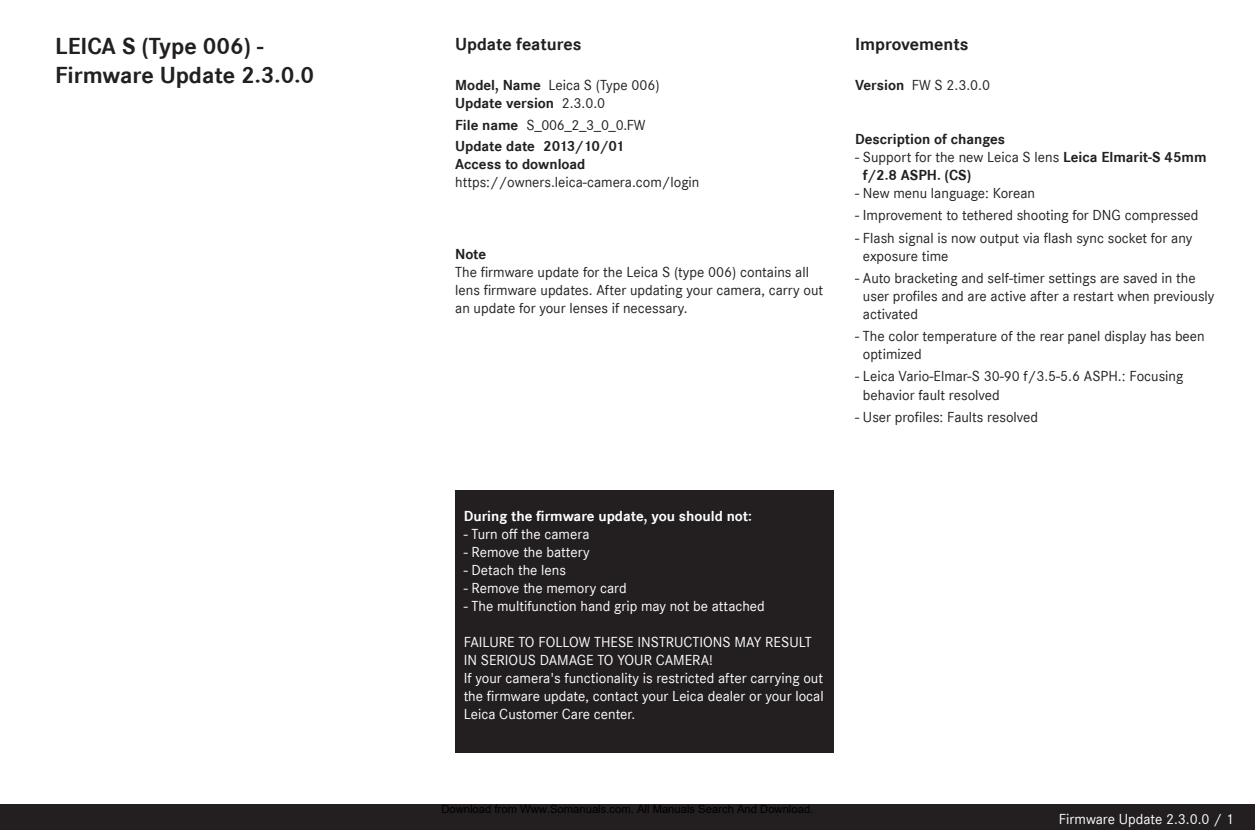
<style>
.page{position:relative;width:1255px;height:830px;background:#fff}
.page>*{position:absolute;margin:0;border:0;box-sizing:border-box;transform-origin:0 0}
.t1{font:700 24px/28.8px "Corporate S";color:#231f20}
.t2{font:700 18px "Corporate S";color:#231f20}
.t3{font:15px/18px "Corporate S";color:#231f20}
.t4{font:15px/18px "Corporate S";color:#fff}
.t5{font:700 15px/18px "Corporate S";color:#231f20}
.t6{font:700 15px "Corporate S";color:#fff}
.t7{font:11.25px "Arial";color:#000}
.s1{font-weight:400}
.s2{font-weight:700}
</style>
<div class="page">
<div style="left:0;top:804px;width:1254px;height:25px;background:#231f20"></div>
<div style="left:455px;top:490px;width:378px;height:263px;background:#231f20"></div>
<h1 class="t1" style="left:55px;top:33px;width:260px">LEICA S (Type 006) -<br>Firmware Update 2.3.0.0</h1>
<p class="t2" style="left:455px;top:34px;width:128px">Update features</p>
<p class="t5" style="left:455px;top:76px;width:206px">Model, Name <span class="s1">Leica S (Type 006)<br></span>Update version <span class="s1">2.3.0.0</span></p>
<p class="t5" style="left:455px;top:114px;width:192px;line-height:21.6px">File name <span class="s1">S_006_2_3_0_0.FW<br></span>Update date 2013/10/01</p>
<p class="t5" style="left:455px;top:155px;width:132px">Access to download</p>
<p class="t3" style="left:455px;top:173px;width:246px">https://owners.leica-camera.com/login</p>
<p class="t5" style="left:455px;top:245px;width:33px">Note</p>
<p class="t3" style="left:455px;top:263px;width:369px">The firmware update for the Leica S (type 006) contains all lens firmware updates. After updating your camera, carry out an update for your lenses if necessary.</p>
<p class="t2" style="left:855px;top:34px;width:115px">Improvements</p>
<p class="t3" style="left:855px;top:76px;width:136px"><span class="s2">Version</span> FW S 2.3.0.0</p>
<p class="t5" style="left:855px;top:130px;width:151px">Description of changes</p>
<p class="t5" style="left:863px;top:148px;width:345px;text-indent:-8px"><span class="s1">- Support for the new Leica S lens</span> Leica Elmarit-S 45mm f/2.8 ASPH. (CS)</p>
<p class="t3" style="left:855px;top:184px;width:181px">- New menu language: Korean</p>
<p class="t3" style="left:855px;top:206px;width:345px">- Improvement to tethered shooting for DNG compressed</p>
<p class="t3" style="left:863px;top:228px;width:331px;text-indent:-8px">- Flash signal is now output via flash sync socket for any exposure time</p>
<p class="t3" style="left:863px;top:269px;width:353px;text-indent:-8px">- Auto bracketing and self-timer settings are saved in the user profiles and are active after a restart when previously activated</p>
<p class="t3" style="left:863px;top:327px;width:343px;text-indent:-8px">- The color temperature of the rear panel display has been optimized</p>
<p class="t3" style="left:863px;top:367px;width:322px;text-indent:-8px">- Leica Vario-Elmar-S 30-90 f/3.5-5.6 ASPH.: Focusing behavior fault resolved</p>
<p class="t3" style="left:855px;top:407px;width:184px">- User profiles: Faults resolved</p>
<p class="t6" style="left:463px;top:506px;width:289px">During the firmware update, you should not:</p>
<p class="t4" style="left:463px;top:524px;width:127px">- Turn off the camera</p>
<p class="t4" style="left:463px;top:542px;width:127px">- Remove the battery</p>
<p class="t4" style="left:463px;top:560px;width:104px">- Detach the lens</p>
<p class="t4" style="left:463px;top:578px;width:164px">- Remove the memory card</p>
<p class="t4" style="left:463px;top:596px;width:303px">- The multifunction hand grip may not be attached</p>
<p class="t4" style="left:463px;top:632px;width:361px">FAILURE TO FOLLOW THESE INSTRUCTIONS MAY RESULT IN SERIOUS DAMAGE TO YOUR CAMERA!<br>If your camera's functionality is restricted after carrying out the firmware update, contact your Leica dealer or your local Leica Customer Care center.</p>
<p class="t7" style="left:441px;top:802px;width:373px">Download from Www.Somanuals.com. All Manuals Search And Download.</p>
<p class="t4" style="left:1058px;top:809px;width:176px">Firmware Update 2.3.0.0 / 1</p>
</div>
